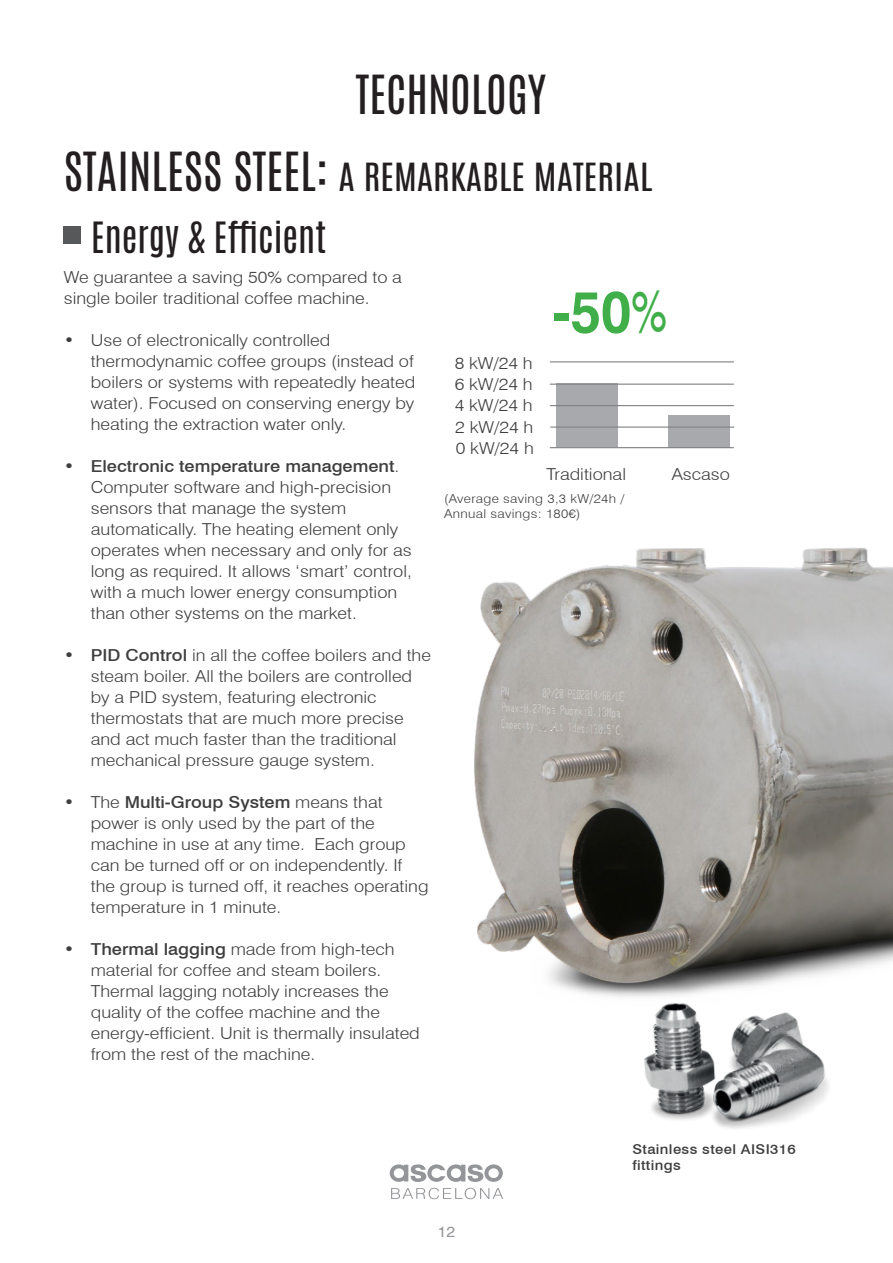
<style>
.page{position:relative;width:893px;height:1263px;background:#fff}
.page>*{position:absolute;margin:0;border:0;box-sizing:border-box;transform-origin:0 0}
.t1{font:700 58.8px "Swiss 721 BT";color:#40ae49;scale:.91 1}
.t2{font:45px "Antonio";color:#231f20}
.t3{font:36px "Antonio";color:#231f20}
.t4{font:32.4px "Antonio";color:#231f20;scale:1.11 1}
.t5{font:300 16.5px/21px "Swiss 721 BT";color:#3e3e3f;scale:1.1 1}
.t6{font:15px "Swiss 721 BT";color:#939598;scale:1.05 1}
.t7{font:500 13.5px/16.5px "Swiss 721 BT";letter-spacing:.025em;color:#3e3e3f;scale:1.1 1}
.t8{font:300 12.3px/15.1px "Swiss 721 BT";letter-spacing:.025em;color:#3e3e3f;scale:1.1 1}
.s1{font-size:45px}
.s2{font-weight:500}
.s3{font-weight:400}
</style>
<div class="page">
<svg style="left:391px;top:1188px;width:112px;height:11px"></svg>
<svg style="left:390px;top:1164px;width:113px;height:18px"></svg>
<img style="left:474px;top:547px;width:419px;height:449px">
<img style="left:615px;top:982px;width:218px;height:147px">
<div style="left:64px;top:227px;width:17px;height:17px;background:#57585a"></div>
<div style="left:556px;top:384px;width:62px;height:63px;background:#a8a9ad"></div>
<div style="left:668px;top:415px;width:62px;height:32px;background:#a8a9ad"></div>
<hr style="left:550px;top:361px;width:184px;height:1px;background:#808285">
<hr style="left:550px;top:405px;width:184px;height:1px;background:#808285">
<hr style="left:550px;top:384px;width:184px;height:1px;background:#808285">
<hr style="left:550px;top:447px;width:184px;height:1px;background:#808285">
<hr style="left:550px;top:426px;width:184px;height:2px;background:#808285">
<h2 class="t2" style="left:355px;top:62px;width:192px">TECHNOLOGY</h2>
<h3 class="t4" style="left:64px;top:153px;width:532px"><span class="s1">STAINLESS STEEL:</span> A REMARKABLE MATERIAL</h3>
<h3 class="t3" style="left:91px;top:211px;width:236px">Energy &amp; Efficient</h3>
<p class="t5" style="left:64px;top:266px;width:309px">We guarantee a saving 50% compared to a single boiler traditional coffee machine.</p>
<p class="t5" style="left:91px;top:329px;width:297px;text-indent:-27px">• Use of electronically controlled thermodynamic coffee groups (instead of boilers or systems with repeatedly heated water). Focused on conserving energy by heating the extraction water only.</p>
<p class="t5" style="left:91px;top:455px;width:294px;text-indent:-27px"><span class="s2">• Electronic temperature management</span>.<br>Computer software and high-precision sensors that manage the system automatically. The heating element only operates when necessary and only for as long as required. It allows ‘smart’ control, with a much lower energy consumption than other systems on the market.</p>
<p class="t5" style="left:91px;top:644px;width:311px;text-indent:-27px"><span class="s2">• PID Control</span> in all the coffee boilers and the steam boiler. All the boilers are controlled by a PID system, featuring electronic thermostats that are much more precise and act much faster than the traditional mechanical pressure gauge system.</p>
<p class="t5" style="left:91px;top:791px;width:309px;text-indent:-27px">• The <span class="s2">Multi-Group System</span> means that power is only used by the part of the machine in use at any time. Each group can be turned off or on independently. If the group is turned off, it reaches operating temperature in 1 minute.</p>
<p class="t5" style="left:91px;top:938px;width:301px;text-indent:-27px"><span class="s2">• Thermal lagging</span> made from high-tech material for coffee and steam boilers.<br>Thermal lagging notably increases the quality of the coffee machine and the energy-efficient. Unit is thermally insulated from the rest of the machine.</p>
<p class="t5" style="left:455px;top:352px;width:73px">8 kW/24 h</p>
<p class="t5" style="left:455px;top:395px;width:73px">4 kW/24 h</p>
<p class="t5" style="left:455px;top:373px;width:73px">6 kW/24 h</p>
<p class="t5" style="left:455px;top:417px;width:73px">2 kW/24 h</p>
<p class="t5" style="left:456px;top:437px;width:73px">0 kW/24 h</p>
<h1 class="t1" style="left:553px;top:276px;width:127px">-50<span class="s3">%</span></h1>
<p class="t5" style="left:546px;top:463px;width:74px">Traditional</p>
<p class="t5" style="left:672px;top:463px;width:54px">Ascaso</p>
<p class="t8" style="left:444px;top:491px;width:166px">(Average saving 3,3 kW/24h /<br>Annual savings: 180€)</p>
<p class="t6" style="left:438px;top:1222px;width:18px">12</p>
<p class="t7" style="left:632px;top:1140px;width:150px">Stainless steel AISI316 fittings</p>
</div>
